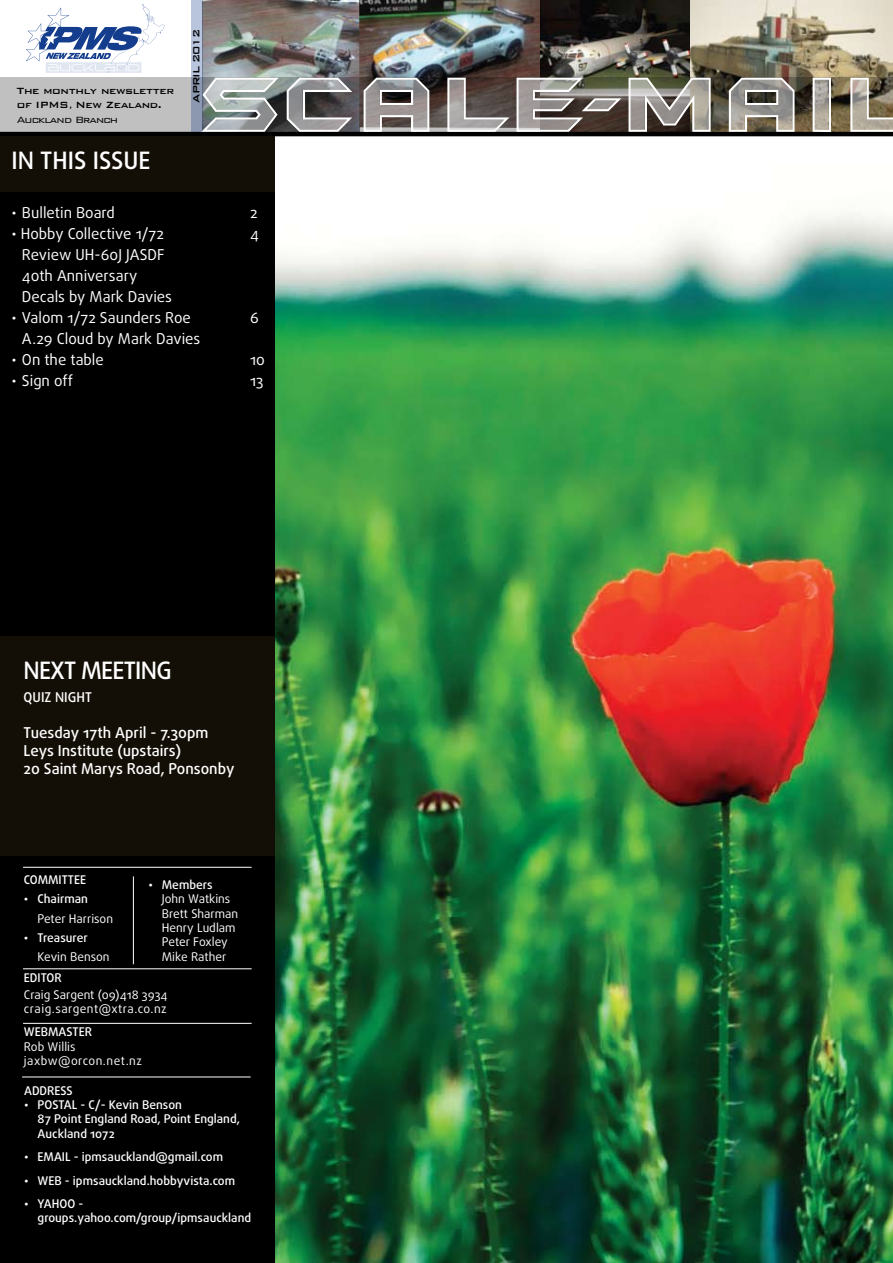
<style>
.page{position:relative;width:893px;height:1263px;background:#fff}
.page>*{position:absolute;margin:0;border:0;box-sizing:border-box;transform-origin:0 0}
.t1{font:500 24px "Daxline";letter-spacing:-.005em;color:#fff}
.t2{font:15px/21px "Daxline";color:#fff}
.t3{font:500 15px/18px "Daxline";color:#fff}
.t4{font:500 13.5px "Daxline";color:#fff}
.t5{font:500 12px/14.4px "Daxline";color:#fff}
.t6{font:12px/14.4px "Daxline";color:#fff}
.t7{font:500 12px/14.4px "Bank Gothic";letter-spacing:-.03em;color:#000}
.t8{font:12px/14.4px "Daxline";letter-spacing:.025em;color:#fff}
.t9{font:500 12px "Bank Gothic";letter-spacing:-.08em;color:#000}
.s1{font-weight:300}
</style>
<div class="page">
<img style="left:275px;top:136px;width:618px;height:1127px">
<img style="left:202px;top:0;width:157px;height:78px">
<img style="left:359px;top:0;width:181px;height:78px">
<img style="left:540px;top:0;width:353px;height:78px">
<div style="left:0;top:191px;width:275px;height:1072px;background:#000"></div>
<div style="left:0;top:637px;width:275px;height:219px;background:#140f06"></div>
<hr style="left:0;top:132px;width:893px;height:4px;background:#000">
<div style="left:0;top:136px;width:275px;height:55px;background:#140f06"></div>
<hr style="left:22px;top:1076px;width:229px;height:1px;background:#fff">
<svg style="left:0;top:78px;width:850px;height:54px;background:#999693"></svg>
<svg style="left:26px;top:4px;width:139px;height:69px"></svg>
<svg style="left:191px;top:0;width:11px;height:132px"></svg>
<svg style="left:813px;top:78px;width:18px;height:54px"></svg>
<svg style="left:364px;top:78px;width:65px;height:54px;background:#979393"></svg>
<svg style="left:201px;top:78px;width:78px;height:54px;background:#a5acac"></svg>
<svg style="left:287px;top:78px;width:65px;height:54px;background:#848384"></svg>
<svg style="left:447px;top:78px;width:62px;height:54px;background:#857d7b"></svg>
<svg style="left:517px;top:78px;width:104px;height:54px;background:#8a857f"></svg>
<svg style="left:628px;top:78px;width:83px;height:54px;background:#97938c"></svg>
<svg style="left:729px;top:78px;width:65px;height:54px;background:#97938c"></svg>
<svg style="left:815px;top:80px;width:14px;height:50px"></svg>
<svg style="left:850px;top:78px;width:43px;height:54px;background:#9e9686"></svg>
<hr style="left:133px;top:876px;width:1px;height:88px;background:#fff">
<hr style="left:23px;top:968px;width:229px;height:1px;background:#fff">
<hr style="left:23px;top:867px;width:229px;height:1px;background:#fff">
<hr style="left:23px;top:1023px;width:229px;height:1px;background:#fff">
<p class="t7" style="left:17px;top:83px;width:159px">The monthly newsletter of IPMS<span class="s1">,</span> New Zealand.<br><span class="s1">Auckland Branch</span></p>
<p class="t9" style="left:187px;top:103px;width:75px;rotate:-90deg">APRIL 2012</p>
<h1 class="t1" style="left:11px;top:145px;width:138px">In this issue</h1>
<p class="t2" style="left:11px;top:202px;width:105px">• Bulletin Board</p>
<p class="t2" style="left:250px;top:202px;width:9px">2</p>
<p class="t2" style="left:11px;top:223px;width:154px">• Hobby Collective 1/72</p>
<p class="t2" style="left:250px;top:223px;width:10px">4</p>
<p class="t2" style="left:22px;top:244px;width:152px">Review UH-60J JASDF<br>40th Anniversary<br>Decals by Mark Davies</p>
<p class="t2" style="left:11px;top:307px;width:181px">• Valom 1/72 Saunders Roe</p>
<p class="t2" style="left:250px;top:307px;width:10px">6</p>
<p class="t2" style="left:22px;top:328px;width:180px">A.29 Cloud by Mark Davies</p>
<p class="t2" style="left:11px;top:349px;width:94px">• On the table</p>
<p class="t2" style="left:250px;top:349px;width:16px">10</p>
<p class="t2" style="left:11px;top:370px;width:63px">• Sign off</p>
<p class="t2" style="left:250px;top:370px;width:15px">13</p>
<h1 class="t1" style="left:24px;top:656px;width:65px">Next mee</h1>
<h1 class="t1" style="left:124px;top:656px;width:50px">ting</h1>
<p class="t4" style="left:24px;top:688px;width:69px">QUIZ NIGHT</p>
<p class="t3" style="left:24px;top:723px;width:212px">Tuesday 17th April - 7.30pm<br>Leys Institute (upstairs)<br>20 Saint Marys Road, Ponsonby</p>
<p class="t5" style="left:24px;top:872px;width:64px">COMMITTEE</p>
<p class="t5" style="left:24px;top:892px;width:66px">• Chairman</p>
<p class="t6" style="left:37px;top:911px;width:77px">Peter Harrison</p>
<p class="t5" style="left:24px;top:930px;width:65px">• Treasurer</p>
<p class="t6" style="left:37px;top:949px;width:74px">Kevin Benson</p>
<p class="t5" style="left:148px;top:877px;width:66px">• Members</p>
<p class="t6" style="left:162px;top:891px;width:78px">John Watkins<br>Brett Sharman<br>Henry Ludlam<br>Peter Foxley<br>Mike Rather</p>
<p class="t5" style="left:24px;top:970px;width:39px">EDITOR</p>
<p class="t6" style="left:24px;top:987px;width:145px">Craig Sargent (09)418 3934 craig.sargent@xtra.co.nz</p>
<p class="t5" style="left:24px;top:1024px;width:70px">WEBMASTER</p>
<p class="t8" style="left:24px;top:1039px;width:119px">Rob Willis jaxbw@orcon.net.nz</p>
<p class="t5" style="left:24px;top:1083px;width:50px">ADDRESS</p>
<p class="t5" style="left:38px;top:1097px;width:204px;text-indent:-14px">• Postal - C/- Kevin Benson<br>87 Point England Road, Point England,<br>Auckland 1072</p>
<p class="t5" style="left:24px;top:1149px;width:201px">• EMAIL - ipmsauckland@gmail.com</p>
<p class="t5" style="left:24px;top:1173px;width:213px">• WEB - ipmsauckland.hobbyvista.com</p>
<p class="t5" style="left:38px;top:1196px;width:215px;text-indent:-14px">• YAHOO - groups.yahoo.com/group/ipmsauckland</p>
</div>
